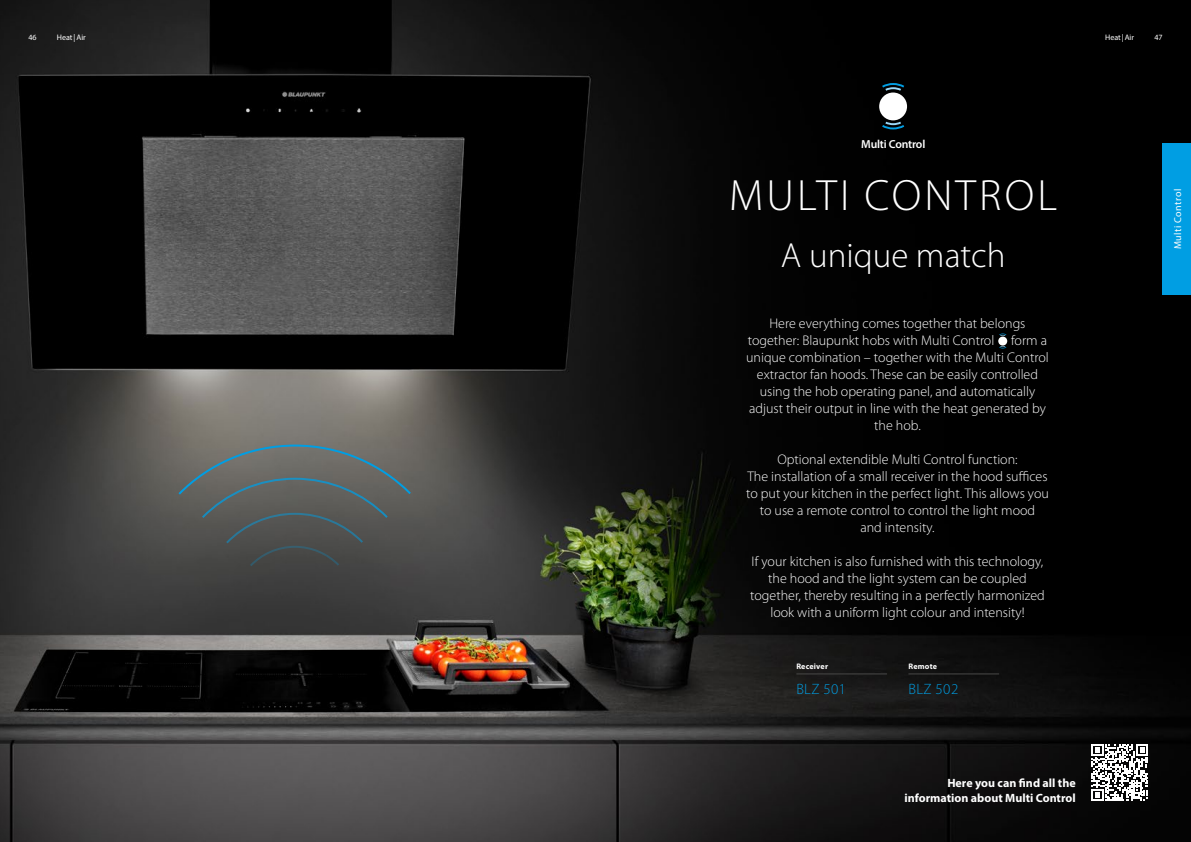
<style>
.page{position:relative;width:1191px;height:842px;background:#fff}
.page>*{position:absolute;margin:0;border:0;box-sizing:border-box;transform-origin:0 0}
.t1{font:300 44px "Myriad Pro";letter-spacing:.07em;color:#fff}
.t2{font:300 35px "Myriad Pro";color:#fff}
.t3{font:300 15px "Myriad Pro";letter-spacing:.025em;color:#009ee3}
.t4{font:300 14px/17px "Myriad Pro";color:#fff;text-align:center}
.t5{font:700 12px/15px "Myriad Pro";color:#fff;text-align:right}
.t6{font:600 11.7px "Myriad Pro";letter-spacing:-.015em;color:#fff}
.t7{font:10px "Myriad Pro";letter-spacing:.05em;color:#fff}
.t8{font:8px "Myriad Pro";color:#fff}
.t9{font:700 8px "Myriad Pro";letter-spacing:.025em;color:#fff}
.t10{font:600 3.8px "Myriad Pro";letter-spacing:-.015em;color:#fff}
</style>
<div class="page">
<img style="left:0;top:0;width:1191px;height:842px">
<div style="left:879px;top:93px;width:28px;height:27px;background:#fff;border-radius:50%"></div>
<svg style="left:882px;top:83px;width:22px;height:46px"></svg>
<div style="left:1162px;top:143px;width:29px;height:152px;background:#009ee3"></div>
<svg style="left:176px;top:444px;width:237px;height:123px;background:#5a5e5c"></svg>
<svg style="left:999px;top:333px;width:7px;height:15px"></svg>
<hr style="left:796px;top:674px;width:91px;height:1px;background:#494948">
<hr style="left:908px;top:674px;width:91px;height:1px;background:#494948">
<svg style="left:1091px;top:744px;width:57px;height:57px"></svg>
<p class="t8" style="left:28px;top:32px;width:10px">46</p>
<p class="t8" style="left:57px;top:32px;width:30px">Heat|Air</p>
<p class="t8" style="left:1105px;top:32px;width:30px">Heat|Air</p>
<p class="t8" style="left:1154px;top:32px;width:10px">47</p>
<p class="t6" style="left:861px;top:136px;width:66px">Multi Control</p>
<h1 class="t1" style="left:729px;top:169px;width:329px">MULTI CONTROL</h1>
<p class="t7" style="left:1171px;top:249px;width:62px;rotate:-90deg">Multi Control</p>
<h2 class="t2" style="left:781px;top:234px;width:226px">A unique match</h2>
<p class="t4" style="left:748px;top:315px;width:279px;text-align:left;text-indent:22px">Here everything comes together that belongs together: Blaupunkt hobs with Multi Control</p>
<p class="t10" style="left:992px;top:351px;width:22px">Multi Control</p>
<p class="t4" style="left:1011px;top:332px;width:38px">form a</p>
<p class="t4" style="left:746px;top:349px;width:304px">unique combination – together with the Multi Control</p>
<p class="t4" style="left:757px;top:366px;width:283px">extractor fan hoods. These can be easily controlled</p>
<p class="t4" style="left:759px;top:383px;width:277px">using the hob operating panel, and automatically</p>
<p class="t4" style="left:749px;top:400px;width:298px">adjust their output in line with the heat generated by</p>
<p class="t4" style="left:874px;top:417px;width:48px">the hob.</p>
<p class="t4" style="left:746px;top:451px;width:304px">Optional extendible Multi Control function:<br>The installation of a small receiver in the hood suffices to put your kitchen in the perfect light. This allows you to use a remote control to control the light mood<br>and intensity.</p>
<p class="t4" style="left:750px;top:553px;width:296px">If your kitchen is also furnished with this technology, the hood and the light system can be coupled together, thereby resulting in a perfectly harmonized look with a uniform light colour and intensity!</p>
<p class="t9" style="left:796px;top:661px;width:33px">Receiver</p>
<p class="t3" style="left:796px;top:680px;width:51px">BLZ 501</p>
<p class="t9" style="left:908px;top:661px;width:30px">Remote</p>
<p class="t3" style="left:908px;top:680px;width:51px">BLZ 502</p>
<p class="t5" style="left:904px;top:775px;width:173px">Here you can find all the information about Multi Control</p>
</div>
